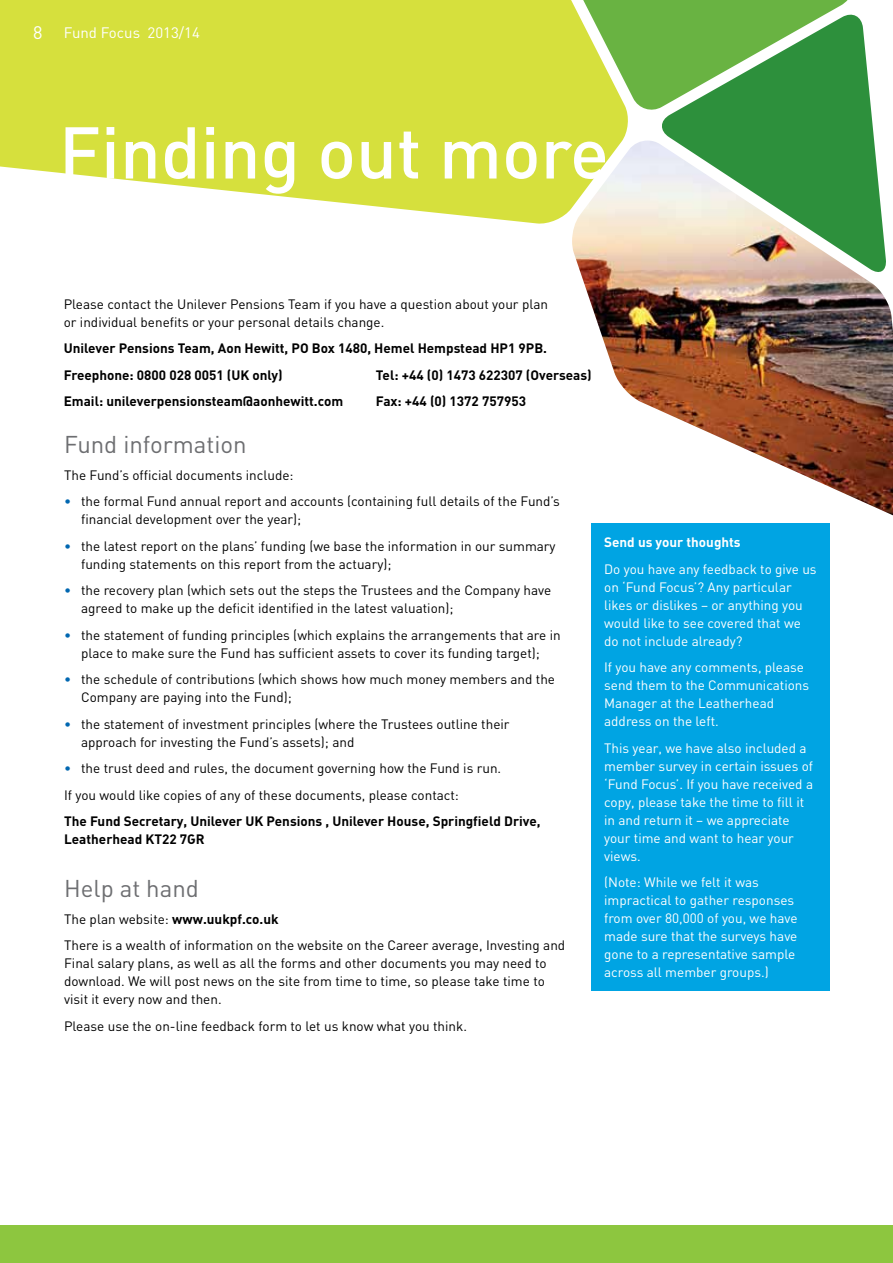
<style>
.page{position:relative;width:893px;height:1263px;background:#fff}
.page>*{position:absolute;margin:0;border:0;box-sizing:border-box;transform-origin:0 0}
.t1{font:500 72px "DIN";color:#fff}
.t2{font:24px "DIN";color:#6d6e71}
.t3{font:18px "DIN";color:#fff}
.t4{font:15px "DIN";color:#fff}
.t5{font:13.5px/18px "DIN";color:#000}
.t6{font:13.5px/18px "DIN";color:#fff}
.t7{font:700 13.5px/18px "DIN";color:#000}
.t8{font:700 13.5px "DIN";color:#fff}
.s1{color:#0067b1}
.s2{font-weight:700}
</style>
<div class="page">
<div style="left:0;top:1225px;width:893px;height:38px;background:#8dc63f"></div>
<svg style="left:0;top:0;width:628px;height:224px;background:#dbe355"></svg>
<svg style="left:536px;top:0;width:312px;height:113px;background:#a9ce51"></svg>
<svg style="left:659px;top:11px;width:215px;height:127px;background:#58a755"></svg>
<img style="left:572px;top:141px;width:321px;height:374px">
<div style="left:591px;top:523px;width:238px;height:468px;background:#00a4e3"></div>
<h3 class="t3" style="left:33px;top:21px;width:11px">8</h3>
<p class="t4" style="left:64px;top:23px;width:138px">Fund Focus 2013/14</p>
<h1 class="t1" style="left:59px;top:107px;width:552px">Finding out more</h1>
<p class="t5" style="left:64px;top:294px;width:486px">Please contact the Unilever Pensions Team if you have a question about your plan or individual benefits or your personal details change.</p>
<p class="t7" style="left:64px;top:334px;width:485px;line-height:26.5px">Unilever Pensions Team, Aon Hewitt, PO Box 1480, Hemel Hempstead HP1 9PB.<br>Freephone: 0800 028 0051 (UK only)</p>
<p class="t7" style="left:376px;top:365px;width:217px">Tel: +44 (0) 1473 622307 (Overseas)</p>
<p class="t7" style="left:64px;top:392px;width:281px">Email: unileverpensionsteam@aonhewitt.com</p>
<p class="t7" style="left:376px;top:392px;width:152px">Fax: +44 (0) 1372 757953</p>
<h2 class="t2" style="left:64px;top:430px;width:184px">Fund information</h2>
<p class="t5" style="left:64px;top:466px;width:231px">The Fund’s official documents include:</p>
<p class="t5" style="left:81px;top:492px;width:480px;text-indent:-17px"><span class="s1">•</span> the formal Fund annual report and accounts (containing full details of the Fund’s financial development over the year);</p>
<p class="t5" style="left:81px;top:537px;width:476px;text-indent:-17px"><span class="s1">•</span> the latest report on the plans’ funding (we base the information in our summary funding statements on this report from the actuary);</p>
<p class="t5" style="left:81px;top:581px;width:472px;text-indent:-17px"><span class="s1">•</span> the recovery plan (which sets out the steps the Trustees and the Company have agreed to make up the deficit identified in the latest valuation);</p>
<p class="t5" style="left:64px;top:626px;width:498px;text-align:center"><span class="s1">•</span> the statement of funding principles (which explains the arrangements that are in place to make sure the Fund has sufficient assets to cover its funding target);</p>
<p class="t5" style="left:81px;top:670px;width:475px;text-indent:-17px"><span class="s1">•</span> the schedule of contributions (which shows how much money members and the<br>Company are paying into the Fund);</p>
<p class="t5" style="left:81px;top:715px;width:430px;text-indent:-17px"><span class="s1">•</span> the statement of investment principles (where the Trustees outline their approach for investing the Fund’s assets); and</p>
<p class="t5" style="left:64px;top:755px;width:439px;line-height:26.5px"><span class="s1">•</span> the trust deed and rules, the document governing how the Fund is run.<br>If you would like copies of any of these documents, please contact:</p>
<p class="t7" style="left:64px;top:812px;width:478px">The Fund Secretary, Unilever UK Pensions , Unilever House, Springfield Drive,<br>Leatherhead KT22 7GR</p>
<h2 class="t2" style="left:64px;top:874px;width:136px">Help at hand</h2>
<p class="t5" style="left:64px;top:905px;width:503px;line-height:26.5px">The plan website: <span class="s2">www.uukpf.co.uk<br></span>There is a wealth of information on the website on the Career average, Investing and</p>
<p class="t5" style="left:64px;top:954px;width:484px">Final salary plans, as well as all the forms and other documents you may need to download. We will post news on the site from time to time, so please take time to visit it every now and then.</p>
<p class="t5" style="left:64px;top:1017px;width:404px">Please use the on-line feedback form to let us know what you think.</p>
<p class="t8" style="left:604px;top:533px;width:138px">Send us your thoughts</p>
<p class="t6" style="left:604px;top:559px;width:214px">Do you have any feedback to give us on ‘Fund Focus’? Any particular likes or dislikes – or anything you would like to see covered that we do not include already?</p>
<p class="t6" style="left:604px;top:658px;width:207px">If you have any comments, please send them to the Communications<br>Manager at the Leatherhead address on the left.</p>
<p class="t6" style="left:604px;top:738px;width:210px">This year, we have also included a member survey in certain issues of ‘Fund Focus’. If you have received a copy, please take the time to fill it in and return it – we appreciate your time and want to hear your views.</p>
<p class="t6" style="left:604px;top:873px;width:195px">(Note: While we felt it was impractical to gather responses from over 80,000 of you, we have made sure that the surveys have gone to a representative sample across all member groups.)</p>
</div>
